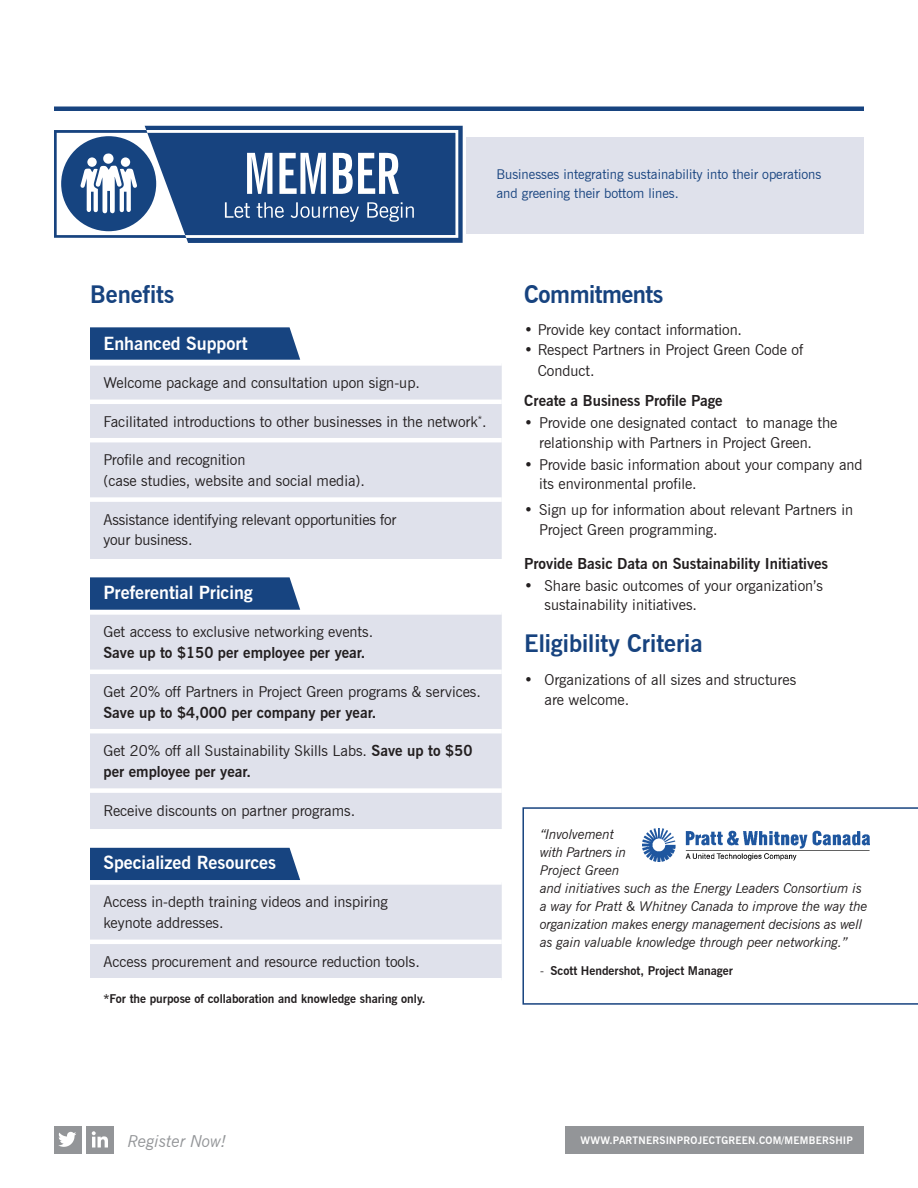
<style>
.page{position:relative;width:918px;height:1188px;background:#fff}
.page>*{position:absolute;margin:0;border:0;box-sizing:border-box;transform-origin:0 0}
.t1{font:700 24px "News Gothic BT";color:#17437f}
.t2{font:700 24px "News Gothic BT";letter-spacing:-.02em;color:#17437f}
.t3{font:700 18px "News Gothic BT";color:#fff}
.t4{font:italic 16.5px "News Gothic BT";color:#939598}
.t5{font:15px/19.5px "News Gothic BT";color:#231f20}
.t6{font:700 15px "News Gothic BT";color:#231f20}
.t7{font:italic 13.5px/18px "News Gothic BT";letter-spacing:-.01em;color:#231f20}
.t8{font:13.5px/19.5px "News Gothic BT";color:#17437f}
.t9{font:700 12px "News Gothic BT";color:#231f20}
.t10{font:700 10.2px "News Gothic BT";letter-spacing:.02em;color:#fff}
.s1{font-weight:700}
.s2{font-weight:400}
</style>
<div class="page">
<div style="left:566px;top:1126px;width:298px;height:27px;background:#939598"></div>
<div style="left:54px;top:1126px;width:28px;height:27px;background:#939598"></div>
<div style="left:86px;top:1126px;width:27px;height:27px;background:#939598"></div>
<svg style="left:58px;top:1131px;width:18px;height:16px"></svg>
<svg style="left:92px;top:1131px;width:16px;height:17px"></svg>
<svg style="left:90px;top:327px;width:210px;height:33px;background:#214c85"></svg>
<svg style="left:90px;top:577px;width:210px;height:33px;background:#214c85"></svg>
<div style="left:90px;top:366px;width:412px;height:193px;background:#dfe1eb"></div>
<hr style="left:90px;top:438px;width:412px;height:4px;background:#fff">
<hr style="left:90px;top:400px;width:412px;height:4px;background:#fff">
<div style="left:90px;top:497px;width:412px;height:5px;background:#fff"></div>
<div style="left:90px;top:615px;width:412px;height:214px;background:#dfe1eb"></div>
<div style="left:90px;top:788px;width:412px;height:5px;background:#fff"></div>
<hr style="left:90px;top:670px;width:412px;height:4px;background:#fff">
<hr style="left:90px;top:729px;width:412px;height:4px;background:#fff">
<svg style="left:90px;top:848px;width:412px;height:130px;background:#c8d0df"></svg>
<div style="left:90px;top:880px;width:412px;height:5px;background:#fff"></div>
<hr style="left:90px;top:940px;width:412px;height:4px;background:#fff">
<div style="left:466px;top:137px;width:398px;height:97px;background:#dfe1eb"></div>
<svg style="left:54px;top:126px;width:409px;height:117px"></svg>
<div style="left:54px;top:106px;width:810px;height:5px;background:#17437f"></div>
<svg style="left:522px;top:807px;width:396px;height:198px"></svg>
<img style="left:643px;top:828px;width:227px;height:34px">
<p class="t8" style="left:496px;top:164px;width:326px">Businesses integrating sustainability into their operations and greening their bottom lines.</p>
<h1 class="t1" style="left:90px;top:280px;width:86px">Benefits</h1>
<p class="t3" style="left:104px;top:333px;width:146px">Enhanced Support</p>
<p class="t5" style="left:104px;top:373px;width:318px">Welcome package and consultation upon sign-up.</p>
<p class="t5" style="left:104px;top:412px;width:385px">Facilitated introductions to other businesses in the network<sup>*</sup>.</p>
<p class="t5" style="left:103px;top:449px;width:263px;line-height:21px">Profile and recognition<br>(case studies, website and social media).</p>
<p class="t5" style="left:103px;top:509px;width:294px;line-height:21px">Assistance identifying relevant opportunities for your business.</p>
<p class="t3" style="left:104px;top:582px;width:151px">Preferential Pricing</p>
<p class="t5" style="left:104px;top:622px;width:271px">Get access to exclusive networking events.</p>
<p class="t6" style="left:104px;top:644px;width:263px">Save up to $150 per employee per year.</p>
<p class="t5" style="left:104px;top:682px;width:379px">Get 20% off Partners in Project Green programs &amp; services.</p>
<p class="t6" style="left:104px;top:703px;width:274px">Save up to $4,000 per company per year.</p>
<p class="t5" style="left:104px;top:740px;width:370px;line-height:21px">Get 20% off all Sustainability Skills Labs. <span class="s1">Save up to $50 per employee per year.</span></p>
<p class="t5" style="left:104px;top:800px;width:253px">Receive discounts on partner programs.</p>
<p class="t3" style="left:104px;top:852px;width:174px">Specialized Resources</p>
<p class="t5" style="left:104px;top:891px;width:286px;line-height:21px">Access in-depth training videos and inspiring keynote addresses.</p>
<p class="t5" style="left:104px;top:952px;width:318px">Access procurement and resource reduction tools.</p>
<p class="t9" style="left:104px;top:991px;width:323px">*For the purpose of collaboration and knowledge sharing only.</p>
<h1 class="t2" style="left:524px;top:280px;width:141px">Commitments</h1>
<p class="t5" style="left:524px;top:320px;width:219px">• Provide key contact information.</p>
<p class="t5" style="left:538px;top:340px;width:267px;line-height:20.7px;text-indent:-14px">• Respect Partners in Project Green Code of<br>Conduct.</p>
<p class="t6" style="left:524px;top:391px;width:200px">Create a Business Profile Page</p>
<p class="t5" style="left:539px;top:413px;width:300px;text-indent:-15px">• Provide one designated contact to manage the relationship with Partners in Project Green.</p>
<p class="t5" style="left:539px;top:455px;width:325px;text-indent:-15px">• Provide basic information about your company and its environmental profile.</p>
<p class="t5" style="left:539px;top:500px;width:315px;text-indent:-15px">• Sign up for information about relevant Partners in<br>Project Green programming.</p>
<p class="t6" style="left:524px;top:554px;width:306px">Provide Basic Data on Sustainability Initiatives</p>
<p class="t5" style="left:544px;top:576px;width:280px;text-indent:-20px">• Share basic outcomes of your organization’s sustainability initiatives.</p>
<h1 class="t1" style="left:524px;top:629px;width:180px">Eligibility Criteria</h1>
<p class="t5" style="left:544px;top:670px;width:253px;text-indent:-20px">• Organizations of all sizes and structures are welcome.</p>
<p class="t7" style="left:540px;top:825px;width:329px">“Involvement<br>with Partners in<br>Project Green<br>and initiatives such as the Energy Leaders Consortium is a way for Pratt &amp; Whitney Canada to improve the way the organization makes energy management decisions as well as gain valuable knowledge through peer networking.”</p>
<p class="t9" style="left:540px;top:963px;width:194px"><span class="s2">-</span> Scott Hendershot, Project Manager</p>
<p class="t4" style="left:128px;top:1131px;width:100px">Register Now!</p>
<p class="t10" style="left:581px;top:1134px;width:274px">WWW.PARTNERSINPROJECTGREEN.COM/MEMBERSHIP</p>
</div>
